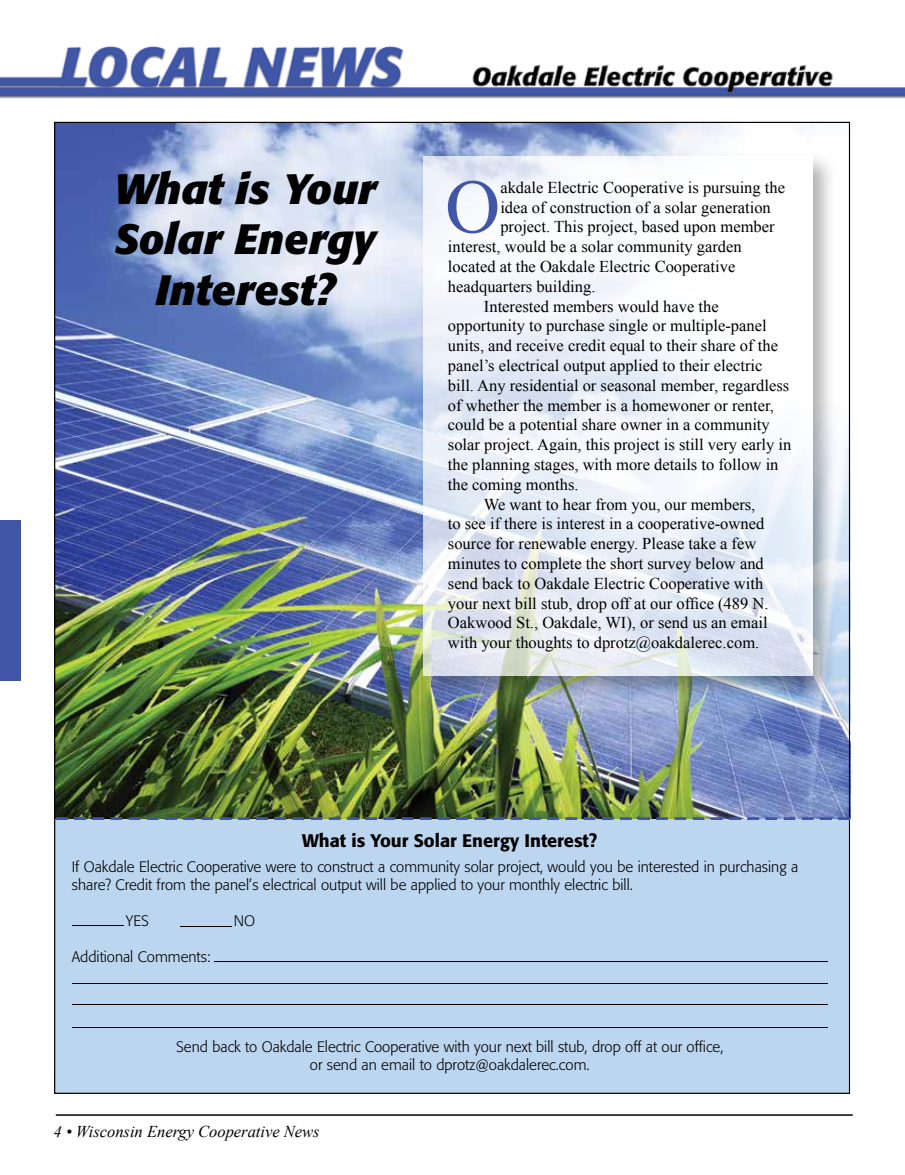
<style>
.page{position:relative;width:905px;height:1175px;background:#fff}
.page>*{position:absolute;margin:0;border:0;box-sizing:border-box;transform-origin:0 0}
.t1{font:76.35px "Times New Roman";color:#4156a6}
.t2{font:italic 700 42px/50.4px "Formata";color:#000;text-align:center}
.t3{font:500 18px "Formata";color:#000}
.t4{font:16.5px "Times New Roman";color:#000}
.t5{font:italic 16.5px "Times New Roman";color:#000}
.t6{font:300 15px/18px "Formata";color:#000}
</style>
<div class="page">
<img style="left:0;top:46px;width:904px;height:53px">
<hr style="left:56px;top:1114px;width:796px;height:1px;background:#000">
<div style="left:0;top:520px;width:20px;height:160px;background:#4156a6"></div>
<div style="left:52px;top:121px;width:798px;height:973px;background:#fff;opacity:.5"></div>
<div style="left:54px;top:815px;width:796px;height:6px;background:#fff;opacity:.5"></div>
<h2 class="t2" style="left:114px;top:163px;width:264px">What is Your<br>Solar Energy<br>Interest?</h2>
<h1 class="t1" style="left:445px;top:155px;width:57px">O</h1>
<p class="t4" style="left:500px;top:176px;width:286px">akdale Electric Cooperative is pursuing the</p>
<p class="t4" style="left:500px;top:196px;width:272px">idea of construction of a solar generation</p>
<p class="t4" style="left:500px;top:216px;width:276px">project. This project, based upon member</p>
<p class="t4" style="left:448px;top:235px;width:295px">interest, would be a solar community garden</p>
<p class="t4" style="left:448px;top:255px;width:289px">located at the Oakdale Electric Cooperative</p>
<p class="t4" style="left:448px;top:275px;width:149px">headquarters building.</p>
<p class="t4" style="left:484px;top:295px;width:236px">Interested members would have the</p>
<p class="t4" style="left:448px;top:315px;width:320px">opportunity to purchase single or multiple-panel</p>
<p class="t4" style="left:448px;top:334px;width:331px">units, and receive credit equal to their share of the</p>
<p class="t4" style="left:448px;top:354px;width:316px">panel’s electrical output applied to their electric</p>
<p class="t4" style="left:448px;top:374px;width:343px">bill. Any residential or seasonal member, regardless</p>
<p class="t4" style="left:448px;top:394px;width:328px">of whether the member is a homewoner or renter,</p>
<p class="t4" style="left:448px;top:414px;width:323px">could be a potential share owner in a community</p>
<p class="t4" style="left:448px;top:433px;width:345px">solar project. Again, this project is still very early in</p>
<p class="t4" style="left:448px;top:453px;width:332px">the planning stages, with more details to follow in</p>
<p class="t4" style="left:448px;top:473px;width:132px">the coming months.</p>
<p class="t4" style="left:484px;top:493px;width:273px">We want to hear from you, our members,</p>
<p class="t4" style="left:448px;top:513px;width:318px">to see if there is interest in a cooperative-owned</p>
<p class="t4" style="left:448px;top:532px;width:310px">source for renewable energy. Please take a few</p>
<p class="t4" style="left:448px;top:552px;width:317px">minutes to complete the short survey below and</p>
<p class="t4" style="left:448px;top:572px;width:317px">send back to Oakdale Electric Cooperative with</p>
<p class="t4" style="left:448px;top:592px;width:322px">your next bill stub, drop off at our office (489 N.</p>
<p class="t4" style="left:448px;top:612px;width:321px">Oakwood St., Oakdale, WI), or send us an email</p>
<p class="t4" style="left:448px;top:631px;width:313px">with your thoughts to dprotz@oakdalerec.com.</p>
<p class="t3" style="left:302px;top:829px;width:296px">What is Your Solar Energy Interest?</p>
<p class="t6" style="left:72px;top:857px;width:727px">If Oakdale Electric Cooperative were to construct a community solar project, would you be interested in purchasing a share? Credit from the panel’s electrical output will be applied to your monthly electric bill.</p>
<p class="t6" style="left:126px;top:911px;width:25px">YES</p>
<p class="t6" style="left:234px;top:911px;width:23px">NO</p>
<p class="t6" style="left:72px;top:947px;width:140px">Additional Comments:</p>
<p class="t6" style="left:176px;top:1037px;width:549px;text-align:center">Send back to Oakdale Electric Cooperative with your next bill stub, drop off at our office, or send an email to dprotz@oakdalerec.com.</p>
<p class="t5" style="left:54px;top:1120px;width:267px">4 • Wisconsin Energy Cooperative News</p>
</div>
